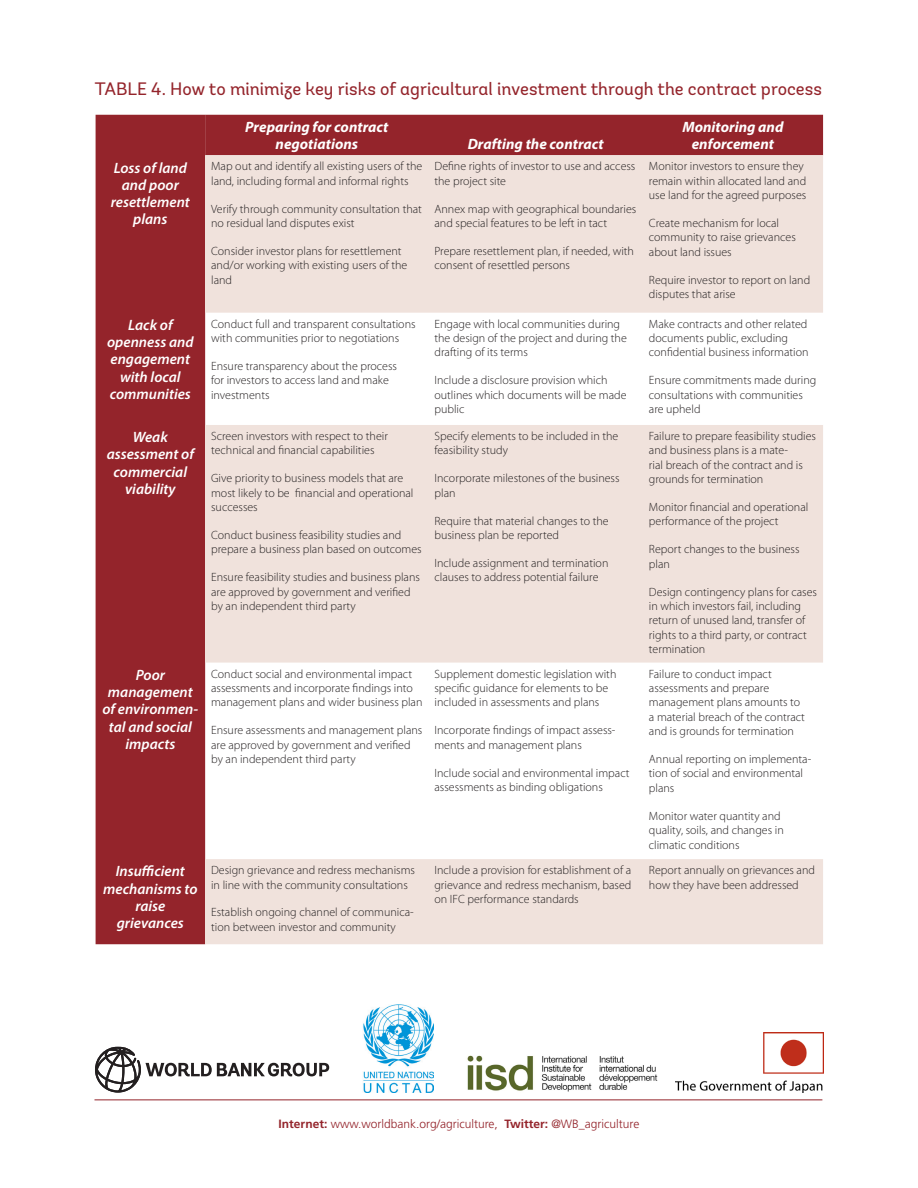
<style>
.page{position:relative;width:918px;height:1188px;background:#fff}
.page>*{position:absolute;margin:0;border:0;box-sizing:border-box;transform-origin:0 0}
.t1{font:18px "Andes";color:#94242b}
.t2{font:italic 600 15px/17.2px "Myriad Pro";color:#fff;text-align:center}
.t3{font:italic 700 15px/17.2px "Myriad Pro";color:#fff;text-align:center}
.t4{font:300 12px/14.4px "Myriad Pro";color:#231f20}
.t5{font:300 12px "Frutiger LT Std";color:#94242b}
.s1{font-weight:700}
</style>
<div class="page">
<div style="left:96px;top:115px;width:109px;height:829px;background:#94242b"></div>
<div style="left:205px;top:115px;width:618px;height:40px;background:#94242b"></div>
<svg style="left:205px;top:155px;width:618px;height:789px;fill:#f0e2dc"></svg>
<img style="left:676px;top:1033px;width:148px;height:60px">
<img style="left:467px;top:1055px;width:191px;height:37px">
<img style="left:363px;top:1005px;width:71px;height:88px">
<hr style="left:94px;top:1100px;width:728px;height:1px;background:#94242b">
<svg style="left:95px;top:1047px;width:234px;height:46px"></svg>
<h1 class="t1" style="left:95px;top:77px;width:729px">Table 4. How to minimize key risks of agricultural investment through the contract process</h1>
<p class="t3" style="left:245px;top:118px;width:145px">Preparing for contract negotiations</p>
<p class="t3" style="left:683px;top:118px;width:102px">Monitoring and enforcement</p>
<p class="t3" style="left:468px;top:135px;width:138px">Drafting the contract</p>
<p class="t2" style="left:111px;top:158px;width:81px">Loss of land and poor resettlement plans</p>
<p class="t4" style="left:211px;top:159px;width:213px">Map out and identify all existing users of the land, including formal and informal rights</p>
<p class="t4" style="left:211px;top:201px;width:212px">Verify through community consultation that no residual land disputes exist</p>
<p class="t4" style="left:211px;top:244px;width:198px">Consider investor plans for resettlement and/or working with existing users of the land</p>
<p class="t2" style="left:107px;top:316px;width:88px">Lack of openness and engagement with local communities</p>
<p class="t4" style="left:211px;top:316px;width:206px">Conduct full and transparent consultations with communities prior to negotiations</p>
<p class="t4" style="left:211px;top:359px;width:187px">Ensure transparency about the process for investors to access land and make investments</p>
<p class="t2" style="left:107px;top:428px;width:89px">Weak assessment of commercial viability</p>
<p class="t4" style="left:211px;top:429px;width:178px">Screen investors with respect to their technical and financial capabilities</p>
<p class="t4" style="left:211px;top:471px;width:204px">Give priority to business models that are most likely to be financial and operational successes</p>
<p class="t4" style="left:211px;top:528px;width:212px">Conduct business feasibility studies and prepare a business plan based on outcomes</p>
<p class="t4" style="left:211px;top:570px;width:210px">Ensure feasibility studies and business plans are approved by government and verified by an independent third party</p>
<p class="t2" style="left:102px;top:666px;width:97px">Poor management of environmen&shy;tal and social impacts</p>
<p class="t4" style="left:211px;top:666px;width:213px">Conduct social and environmental impact assessments and incorporate findings into management plans and wider business plan</p>
<p class="t4" style="left:211px;top:723px;width:213px">Ensure assessments and management plans are approved by government and verified by an independent third party</p>
<p class="t2" style="left:103px;top:862px;width:96px">Insufficient mechanisms to raise grievances</p>
<p class="t4" style="left:211px;top:863px;width:205px">Design grievance and redress mechanisms in line with the community consultations</p>
<p class="t4" style="left:211px;top:905px;width:204px">Establish ongoing channel of communica&shy;tion between investor and community</p>
<p class="t4" style="left:434px;top:159px;width:202px">Define rights of investor to use and access the project site</p>
<p class="t4" style="left:434px;top:201px;width:203px">Annex map with geographical boundaries and special features to be left in tact</p>
<p class="t4" style="left:434px;top:244px;width:201px">Prepare resettlement plan, if needed, with consent of resettled persons</p>
<p class="t4" style="left:434px;top:316px;width:194px">Engage with local communities during the design of the project and during the drafting of its terms</p>
<p class="t4" style="left:434px;top:373px;width:193px">Include a disclosure provision which outlines which documents will be made public</p>
<p class="t4" style="left:434px;top:429px;width:185px">Specify elements to be included in the feasibility study</p>
<p class="t4" style="left:434px;top:471px;width:187px">Incorporate milestones of the business plan</p>
<p class="t4" style="left:434px;top:513px;width:176px">Require that material changes to the business plan be reported</p>
<p class="t4" style="left:434px;top:556px;width:175px">Include assignment and termination clauses to address potential failure</p>
<p class="t4" style="left:434px;top:666px;width:183px">Supplement domestic legislation with specific guidance for elements to be included in assessments and plans</p>
<p class="t4" style="left:434px;top:723px;width:183px">Incorporate findings of impact assess&shy;ments and management plans</p>
<p class="t4" style="left:434px;top:765px;width:197px">Include social and environmental impact assessments as binding obligations</p>
<p class="t4" style="left:649px;top:159px;width:159px">Monitor investors to ensure they remain within allocated land and use land for the agreed purposes</p>
<p class="t4" style="left:649px;top:216px;width:148px">Create mechanism for local community to raise grievances about land issues</p>
<p class="t4" style="left:649px;top:272px;width:163px">Require investor to report on land disputes that arise</p>
<p class="t4" style="left:649px;top:316px;width:161px">Make contracts and other related documents public, excluding confidential business information</p>
<p class="t4" style="left:649px;top:373px;width:169px">Ensure commitments made during consultations with communities are upheld</p>
<p class="t4" style="left:649px;top:429px;width:169px">Failure to prepare feasibility studies and business plans is a mate-<br>rial breach of the contract and is grounds for termination</p>
<p class="t4" style="left:649px;top:500px;width:161px">Monitor financial and operational performance of the project</p>
<p class="t4" style="left:649px;top:542px;width:152px">Report changes to the business plan</p>
<p class="t4" style="left:649px;top:584px;width:170px">Design contingency plans for cases in which investors fail, including return of unused land, transfer of rights to a third party, or contract termination</p>
<p class="t4" style="left:649px;top:666px;width:158px">Failure to conduct impact assessments and prepare management plans amounts to a material breach of the contract and is grounds for termination</p>
<p class="t4" style="left:649px;top:752px;width:164px">Annual reporting on implementa&shy;tion of social and environmental plans</p>
<p class="t4" style="left:649px;top:808px;width:136px">Monitor water quantity and quality, soils, and changes in climatic conditions</p>
<p class="t4" style="left:434px;top:863px;width:198px;text-align:justify">Include a provision for establishment of a grievance and redress mechanism, based on IFC performance standards</p>
<p class="t4" style="left:649px;top:863px;width:168px">Report annually on grievances and how they have been addressed</p>
<p class="t5" style="left:279px;top:1117px;width:362px"><span class="s1">Internet:</span> www.worldbank.org/agriculture, <span class="s1">Twitter:</span> @WB_agriculture</p>
</div>
